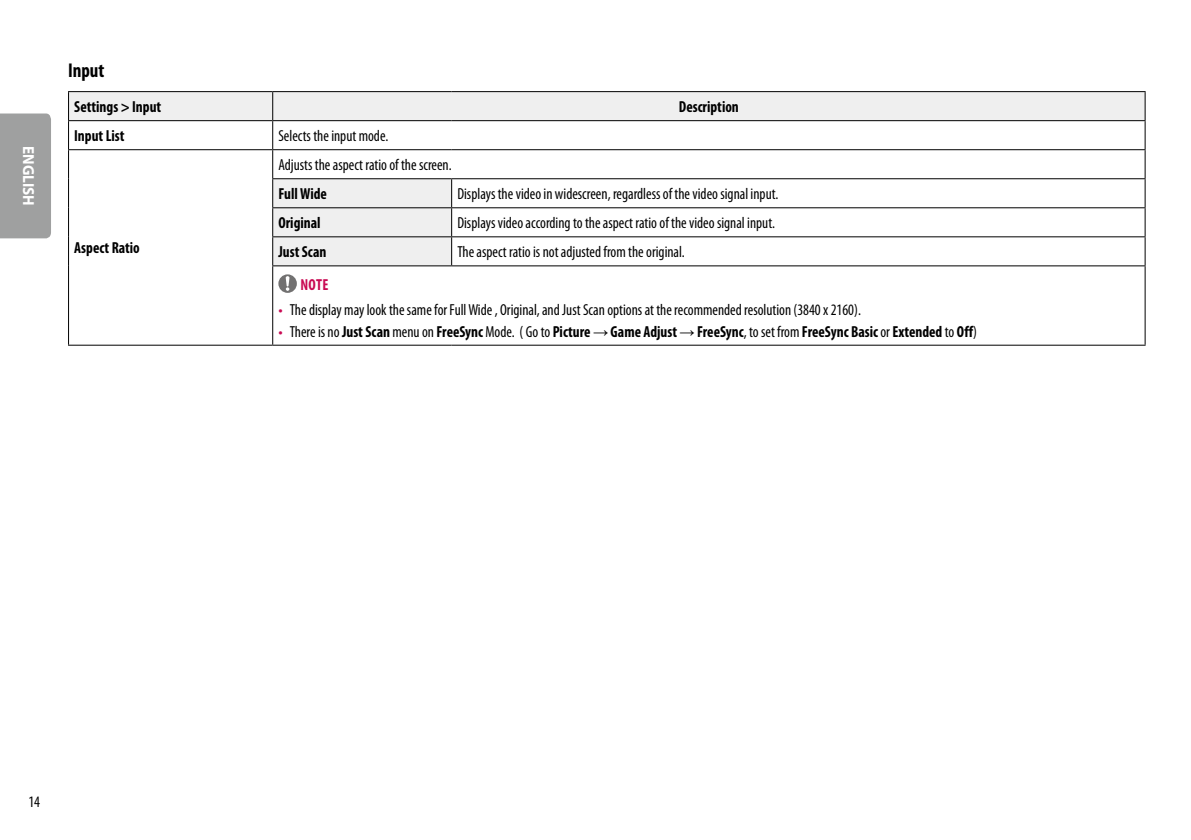
<style>
.page{position:relative;width:1191px;height:840px;background:#fff}
.page>*{position:absolute;margin:0;border:0;box-sizing:border-box;transform-origin:0 0}
.t1{font:700 condensed 20px "Myriad Pro";color:#000;scale:.95 1}
.t2{font:condensed 16px "Myriad Pro";color:#000;scale:.95 1}
.t3{font:700 condensed 16px "Myriad Pro";color:#000;scale:.95 1}
.t4{font:700 16px "Myriad Pro";color:#fff;scale:.95 1}
.t5{font:700 condensed 16px "Myriad Pro";color:#c90a53;scale:.95 1}
.s1{font-family:"LG Smart";font-stretch:normal;color:#c90a53}
.s2{font-family:"LG Smart";font-weight:400;font-stretch:normal;color:#c90a53}
.s3{font-weight:400}
.s4{font-family:"Arial Narrow";font-weight:400;font-stretch:normal}
</style>
<div class="page">
<div style="left:0;top:113px;width:51px;height:125px;background:#9fa0a0"></div>
<div style="left:69px;top:92px;width:1075px;height:28px;background:#efefef"></div>
<svg style="left:69px;top:121px;width:1075px;height:223px"></svg>
<hr style="left:451px;top:236px;width:694px;height:1px;background:#000">
<hr style="left:68px;top:91px;width:205px;height:1px;background:#000">
<hr style="left:273px;top:91px;width:178px;height:1px;background:#000">
<hr style="left:451px;top:91px;width:694px;height:1px;background:#000">
<hr style="left:68px;top:344px;width:205px;height:1px;background:#000">
<hr style="left:273px;top:120px;width:178px;height:1px;background:#000">
<hr style="left:451px;top:120px;width:694px;height:1px;background:#000">
<hr style="left:1144px;top:266px;width:1px;height:78px;background:#000">
<hr style="left:273px;top:149px;width:178px;height:1px;background:#000">
<hr style="left:451px;top:149px;width:694px;height:1px;background:#000">
<hr style="left:451px;top:178px;width:694px;height:1px;background:#000">
<hr style="left:273px;top:344px;width:178px;height:1px;background:#000">
<hr style="left:451px;top:344px;width:694px;height:1px;background:#000">
<hr style="left:272px;top:178px;width:179px;height:1px;background:#000">
<hr style="left:272px;top:207px;width:179px;height:1px;background:#000">
<hr style="left:68px;top:120px;width:205px;height:1px;background:#000">
<hr style="left:272px;top:266px;width:1px;height:78px;background:#000">
<hr style="left:68px;top:149px;width:205px;height:1px;background:#000">
<svg style="left:68px;top:92px;width:1px;height:174px"></svg>
<hr style="left:68px;top:266px;width:1px;height:78px;background:#000">
<hr style="left:451px;top:207px;width:694px;height:1px;background:#000">
<svg style="left:1144px;top:92px;width:1px;height:173px"></svg>
<hr style="left:272px;top:236px;width:179px;height:1px;background:#000">
<svg style="left:272px;top:92px;width:1px;height:173px"></svg>
<svg style="left:451px;top:179px;width:1px;height:86px"></svg>
<hr style="left:272px;top:265px;width:179px;height:1px;background:#000">
<hr style="left:451px;top:265px;width:694px;height:1px;background:#000">
<svg style="left:278px;top:274px;width:19px;height:19px"></svg>
<p class="t4" style="left:39px;top:146px;width:64px;rotate:90deg">ENGLISH</p>
<p class="t1" style="left:68px;top:58px;width:40px">Input</p>
<p class="t3" style="left:74px;top:97px;width:93px">Settings &gt; Input</p>
<p class="t3" style="left:679px;top:97px;width:65px">Description</p>
<p class="t3" style="left:74px;top:126px;width:55px">Input List</p>
<p class="t2" style="left:278px;top:126px;width:117px">Selects the input mode.</p>
<p class="t3" style="left:74px;top:238px;width:71px">Aspect Ratio</p>
<p class="t2" style="left:278px;top:155px;width:184px">Adjusts the aspect ratio of the screen.</p>
<p class="t3" style="left:278px;top:184px;width:53px">Full Wide</p>
<p class="t2" style="left:457px;top:184px;width:339px">Displays the video in widescreen, regardless of the video signal input.</p>
<p class="t3" style="left:278px;top:213px;width:46px">Original</p>
<p class="t2" style="left:457px;top:213px;width:336px">Displays video according to the aspect ratio of the video signal input.</p>
<p class="t3" style="left:278px;top:242px;width:52px">Just Scan</p>
<p class="t2" style="left:457px;top:242px;width:241px">The aspect ratio is not adjusted from the original.</p>
<p class="t5" style="left:300px;top:274px;width:24px">Note</p>
<p class="t2" style="left:278px;top:299px;width:615px"><span class="s1">•</span> The display may look the same for Full Wide , Original, and Just Scan options at the recommended resolution (3840 x 2160).</p>
<p class="t3" style="left:278px;top:321px;width:737px"><span class="s2">•</span> <span class="s3">There is no</span> Just Scan <span class="s3">menu on</span> FreeSync <span class="s3">Mode. ( Go to</span> Picture <span class="s4">→</span> Game Adjust <span class="s4">→</span> FreeSync<span class="s3">, to set from</span> FreeSync Basic <span class="s3">or</span> Extended <span class="s3">to</span> Off<span class="s3">)</span></p>
<p class="t2" style="left:28px;top:791px;width:14px">14</p>
</div>
